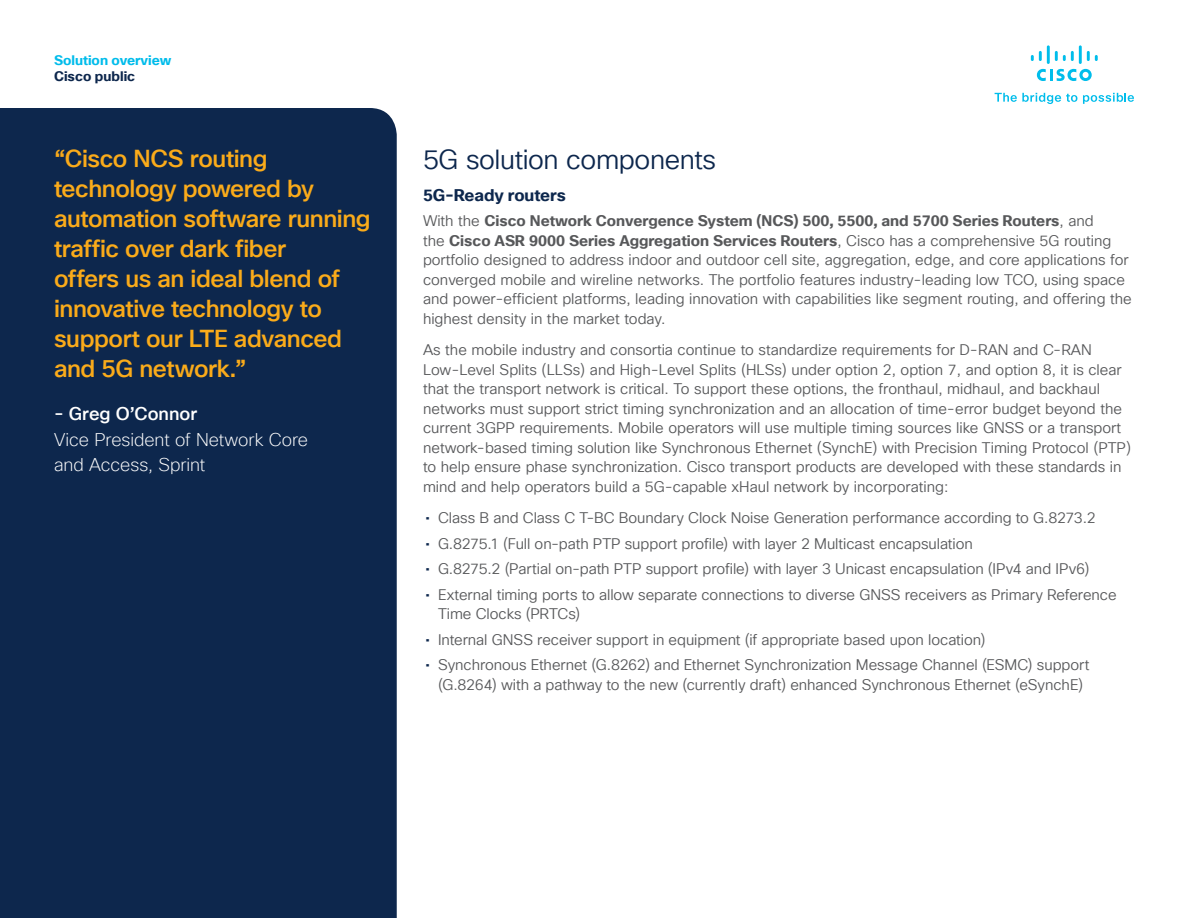
<style>
.page{position:relative;width:1188px;height:918px;background:#fff}
.page>*{position:absolute;margin:0;border:0;box-sizing:border-box;transform-origin:0 0}
.Subhead2_Indigo{font:27px "Cisco Sans TT Light";letter-spacing:-.015em;color:#0d274d}
.Pull_Quote_Body{font:500 24px/30px "Cisco Sans TT";letter-spacing:-.015em;color:#faab1a}
.Pull_Quote_Body-2{font:200 18px/25.5px "Cisco Sans TT";letter-spacing:-.005em;color:#fff}
.Subhead3_Midnight_bl{font:700 16.5px "Cisco Sans TT";letter-spacing:-.005em;color:#0d274d}
.Body{font:15px/19.5px "Cisco Sans TT Light";color:#57585a}
.t1{font:700 13.5px "Cisco Sans TT";color:#00bceb}
.t2{font:700 13.5px "Cisco Sans TT";color:#0d274d}
.s1{font-weight:500}
.s2{font-family:"Cisco Sans TT";font-weight:700}
.s3{font-family:"Cisco Sans TT";color:#0d274d}
</style>
<div class="page">
<svg style="left:995px;top:93px;width:82px;height:11px"></svg>
<svg style="left:1083px;top:93px;width:51px;height:11px"></svg>
<svg style="left:1037px;top:69px;width:55px;height:12px"></svg>
<svg style="left:1031px;top:51px;width:11px;height:10px"></svg>
<hr style="left:1047px;top:45px;width:3px;height:19px;background:#00bdeb">
<svg style="left:1055px;top:51px;width:19px;height:10px"></svg>
<hr style="left:1079px;top:45px;width:3px;height:19px;background:#00bdeb">
<svg style="left:1087px;top:51px;width:11px;height:10px"></svg>
<div style="left:0;top:108px;width:397px;height:810px;background:#0d274d"></div>
<p class="t1" style="left:54px;top:51px;width:119px">Solution overview</p>
<p class="t2" style="left:54px;top:67px;width:83px">Cisco public</p>
<p class="Pull_Quote_Body" style="left:54px;top:144px;width:318px">“Cisco NCS routing technology powered by automation software running traffic over dark fiber<br>offers us an ideal blend of innovative technology to support our LTE advanced and 5G network.”</p>
<p class="Pull_Quote_Body-2" style="left:54px;top:402px;width:256px"><span class="s1">- Greg O’Connor<br></span>Vice President of Network Core and Access, Sprint</p>
<p class="Subhead2_Indigo" style="left:423px;top:142px;width:295px">5G solution components</p>
<p class="Subhead3_Midnight_bl" style="left:423px;top:184px;width:144px">5G-Ready routers</p>
<p class="Body" style="left:423px;top:212px;width:710px">With the <span class="s2">Cisco Network Convergence System (NCS) 500, 5500, and 5700 Series Routers</span>, and<br>the <span class="s2">Cisco ASR 9000 Series Aggregation Services Routers</span>, Cisco has a comprehensive 5G routing portfolio designed to address indoor and outdoor cell site, aggregation, edge, and core applications for converged mobile and wireline networks. The portfolio features industry-leading low TCO, using space and power-efficient platforms, leading innovation with capabilities like segment routing, and offering the highest density in the market today.</p>
<p class="Body" style="left:423px;top:341px;width:710px">As the mobile industry and consortia continue to standardize requirements for D-RAN and C-RAN Low-Level Splits (LLSs) and High-Level Splits (HLSs) under option 2, option 7, and option 8, it is clear that the transport network is critical. To support these options, the fronthaul, midhaul, and backhaul networks must support strict timing synchronization and an allocation of time-error budget beyond the current 3GPP requirements. Mobile operators will use multiple timing sources like GNSS or a transport network-based timing solution like Synchronous Ethernet (SynchE) with Precision Timing Protocol (PTP) to help ensure phase synchronization. Cisco transport products are developed with these standards in mind and help operators build a 5G-capable xHaul network by incorporating:</p>
<p class="Body" style="left:425px;top:509px;width:672px"><span class="s3">•</span> Class B and Class C T-BC Boundary Clock Noise Generation performance according to G.8273.2</p>
<p class="Body" style="left:425px;top:534px;width:549px"><span class="s3">•</span> G.8275.1 (Full on-path PTP support profile) with layer 2 Multicast encapsulation</p>
<p class="Body" style="left:425px;top:560px;width:666px"><span class="s3">•</span> G.8275.2 (Partial on-path PTP support profile) with layer 3 Unicast encapsulation (IPv4 and IPv6)</p>
<p class="Body" style="left:438px;top:585px;width:680px;text-indent:-13px"><span class="s3">•</span> External timing ports to allow separate connections to diverse GNSS receivers as Primary Reference<br>Time Clocks (PRTCs)</p>
<p class="Body" style="left:425px;top:630px;width:562px"><span class="s3">•</span> Internal GNSS receiver support in equipment (if appropriate based upon location)</p>
<p class="Body" style="left:425px;top:656px;width:666px;text-align:center"><span class="s3">•</span> Synchronous Ethernet (G.8262) and Ethernet Synchronization Message Channel (ESMC) support (G.8264) with a pathway to the new (currently draft) enhanced Synchronous Ethernet (eSynchE)</p>
</div>
